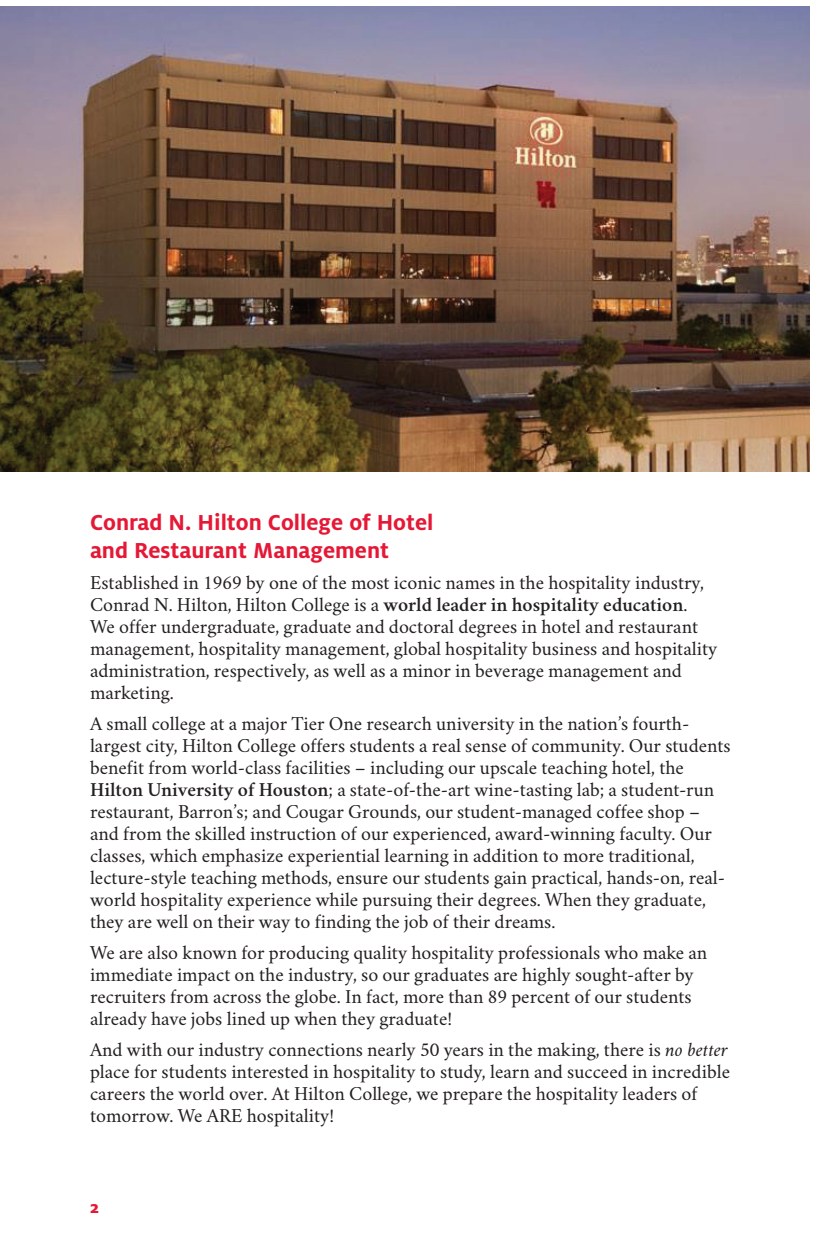
<style>
.page{position:relative;width:828px;height:1260px;background:#fff}
.page>*{position:absolute;margin:0;border:0;box-sizing:border-box;transform-origin:0 0}
.t1{font:700 24px/28.8px "Milo OT";color:#e51836}
.t2{font:20px/22px "Crimson";color:#231f20}
.t3{font:800 18px "Milo OT";color:#e51836}
.s1{font-weight:600}
.s2{font-style:italic}
</style>
<div class="page">
<img style="left:0;top:6px;width:810px;height:466px">
<p class="t1" style="left:90px;top:508px;width:345px">Conrad N. Hilton College of Hotel and Restaurant Management</p>
<p class="t2" style="left:90px;top:569px;width:629px">Established in 1969 by one of the most iconic names in the hospitality industry, Conrad N. Hilton, Hilton College is a <span class="s1">world leader in hospitality education</span>.<br>We offer undergraduate, graduate and doctoral degrees in hotel and restaurant management, hospitality management, global hospitality business and hospitality administration, respectively, as well as a minor in beverage management and marketing.</p>
<p class="t2" style="left:90px;top:710px;width:642px">A small college at a major Tier One research university in the nation’s fourth&shy;largest city, Hilton College offers students a real sense of community. Our students benefit from world-class facilities – including our upscale teaching hotel, the <span class="s1">Hilton University of Houston</span>; a state-of-the-art wine-tasting lab; a student-run restaurant, Barron’s; and Cougar Grounds, our student-managed coffee shop – and from the skilled instruction of our experienced, award-winning faculty. Our classes, which emphasize experiential learning in addition to more traditional, lecture-style teaching methods, ensure our students gain practical, hands-on, real&shy;world hospitality experience while pursuing their degrees. When they graduate, they are well on their way to finding the job of their dreams.</p>
<p class="t2" style="left:90px;top:939px;width:619px">We are also known for producing quality hospitality professionals who make an immediate impact on the industry, so our graduates are highly sought-after by recruiters from across the globe. In fact, more than 89 percent of our students already have jobs lined up when they graduate!</p>
<p class="t2" style="left:90px;top:1036px;width:642px">And with our industry connections nearly 50 years in the making, there is <span class="s2">no better </span>place for students interested in hospitality to study, learn and succeed in incredible careers the world over. At Hilton College, we prepare the hospitality leaders of tomorrow. We ARE hospitality!</p>
<p class="t3" style="left:90px;top:1197px;width:10px">2</p>
</div>
